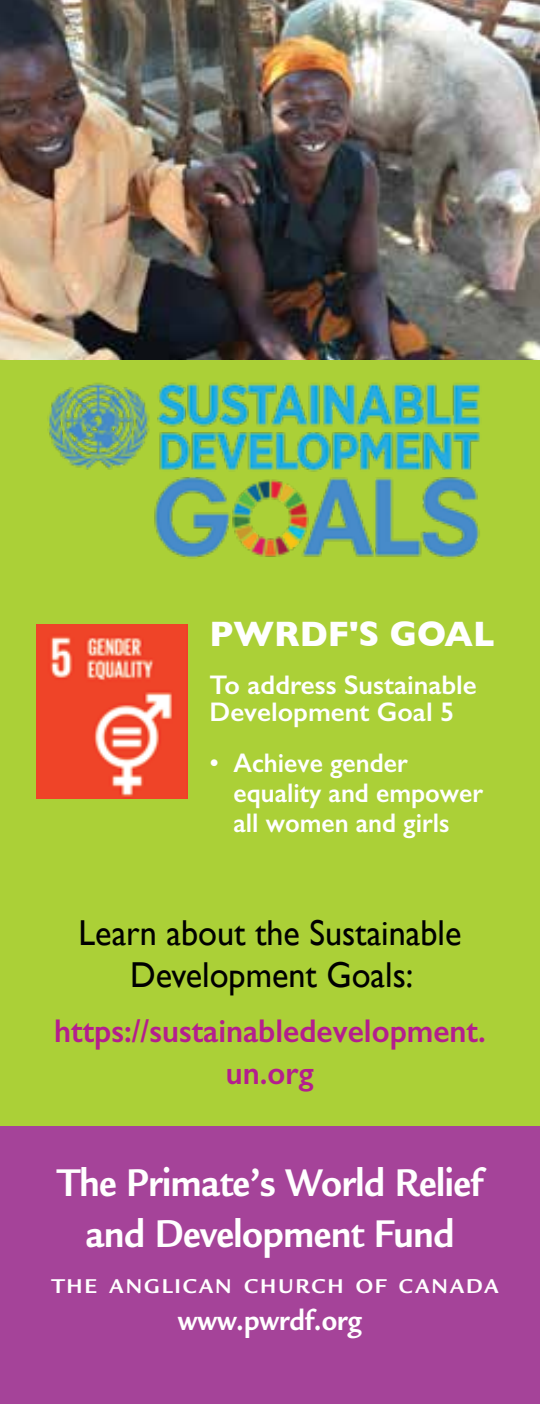
<style>
.page{position:relative;width:540px;height:1404px;background:#fff}
.page>*{position:absolute;margin:0;border:0;box-sizing:border-box;transform-origin:0 0}
.t1{font:700 42px/50.4px "Legacy Sans";letter-spacing:-.01em;color:#fff;text-align:center;scale:.9 1}
.t2{font:36px/42px "Gill Sans";color:#000;text-align:center;scale:.95 1}
.t3{font:700 36px "Gill Sans";color:#fff;scale:.95 1}
.t4{font:600 33px/42px "Gill Sans";color:#b41e8e;text-align:center;scale:.95 1}
.t5{font:700 31.2px "Legacy Sans";color:#fff;scale:.9 1}
.t6{font:600 27px/30px "Gill Sans";color:#fff;scale:.95 1}
.t7{font:600 27px/27px "Gill Sans";color:#fff}
.t8{font:700 21.9px "Legacy Sans";letter-spacing:.085em;color:#fff}
.s1{font-weight:400}
</style>
<div class="page">
<div style="left:0;top:358px;width:540px;height:769px;background:#abd037"></div>
<div style="left:0;top:1127px;width:540px;height:277px;background:#a54399"></div>
<img style="left:0;top:0;width:540px;height:359px">
<img style="left:37px;top:624px;width:150px;height:175px">
<img style="left:48px;top:383px;width:432px;height:89px">
<img style="left:154px;top:477px;width:326px;height:82px">
<h2 class="t3" style="left:210px;top:605px;width:302px">PWRDF'S GOAL</h2>
<p class="t7" style="left:210px;top:671px;width:269px">To address Sustainable<br>Development Goal 5</p>
<p class="t6" style="left:234px;top:748px;width:264px;text-indent:-24px"><span class="s1">•</span> Achieve gender equality and empower all women and girls</p>
<h2 class="t2" style="left:79px;top:911px;width:405px">Learn about the Sustainable<br>Development Goals:</h2>
<p class="t4" style="left:54px;top:1010px;width:456px">https://sustainabledevelopment. un.org</p>
<h1 class="t1" style="left:57px;top:1158px;width:474px">The Primate’s World Relief and Development Fund</h1>
<p class="t8" style="left:52px;top:1273px;width:448px">THE ANGLICAN CHURCH OF CANADA</p>
<p class="t5" style="left:178px;top:1302px;width:206px">www.pwrdf.org</p>
</div>
